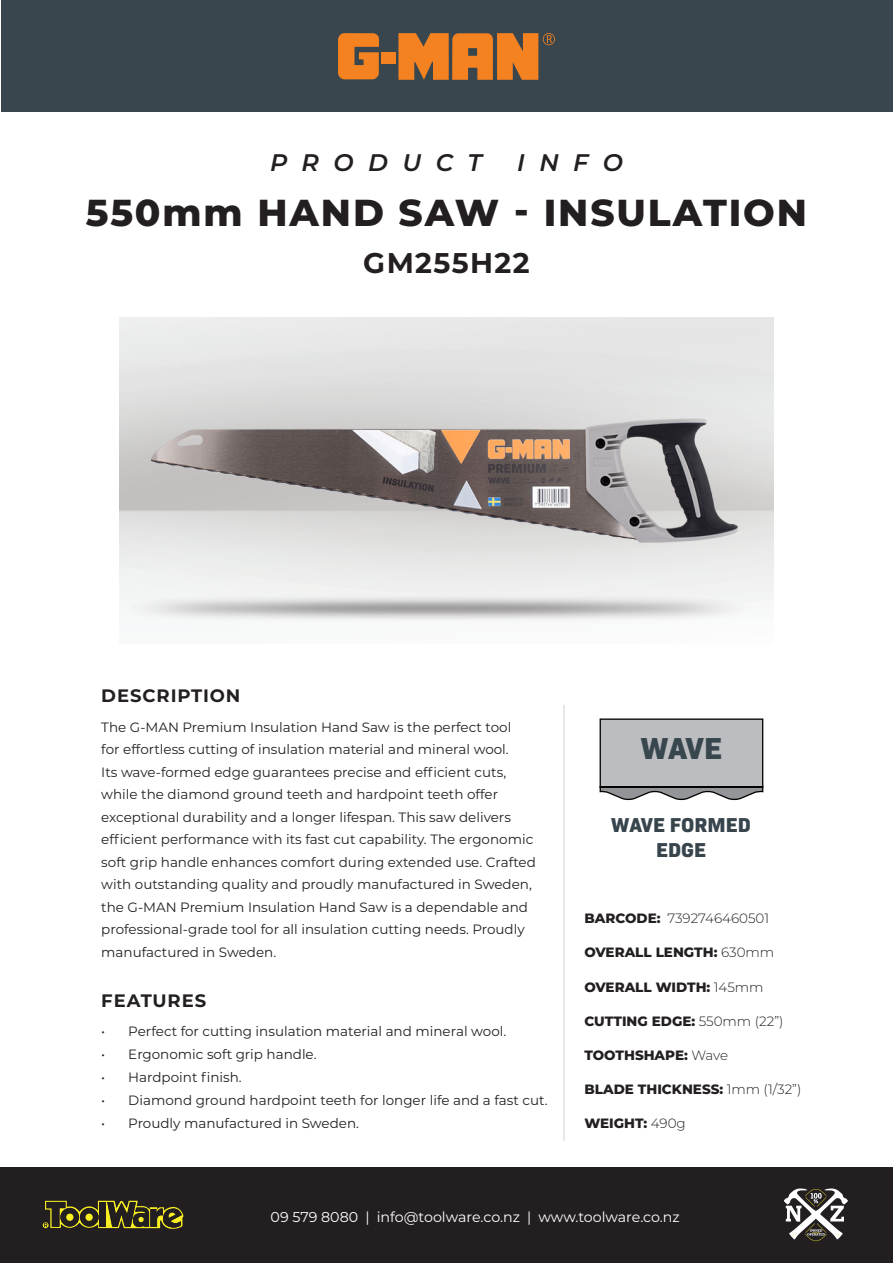
<style>
.page{position:relative;width:893px;height:1263px;background:#fff}
.page>*{position:absolute;margin:0;border:0;box-sizing:border-box;transform-origin:0 0}
.t1{font:800 37.5px "Montserrat";letter-spacing:.05em;color:#231f20}
.t2{font:800 30.9px "Bio Sans";color:#38464e}
.t3{font:700 28.5px "Montserrat";letter-spacing:.05em;color:#231f20}
.t4{font:italic 600 24px "Montserrat";letter-spacing:.6em;color:#231f20}
.t5{font:800 20.4px/24.6px "Bio Sans";color:#38454d;text-align:center}
.t6{font:700 18px "Montserrat";letter-spacing:.05em;color:#231f20}
.t7{font:14.25px "Montserrat";color:#fff}
.Body_Text{font:13.5px/22.5px "Montserrat";color:#231f20}
.Specifications{font:800 13.5px "Montserrat";color:#231f20}
.Specifications-2{font:300 13.5px "Montserrat";color:#231f20}
.s1{font-weight:800}
.s2{font-weight:300}
</style>
<div class="page">
<div style="left:1px;top:1px;width:891px;height:111px;background:#39464e"></div>
<svg style="left:338px;top:33px;width:41px;height:46px;background:#da7926"></svg>
<div style="left:381px;top:52px;width:15px;height:12px;background:#f58220"></div>
<svg style="left:398px;top:33px;width:157px;height:47px"></svg>
<div style="left:0;top:1167px;width:893px;height:96px;background:#231f20"></div>
<svg style="left:43px;top:1200px;width:141px;height:29px"></svg>
<svg style="left:784px;top:1188px;width:64px;height:53px"></svg>
<hr style="left:563px;top:705px;width:2px;height:436px;background:#e6e7e9">
<img style="left:132px;top:369px;width:625px;height:223px">
<svg style="left:599px;top:718px;width:165px;height:83px;background:#b2b3b5"></svg>
<p class="t4" style="left:270px;top:145px;width:213px">PRODUCT</p>
<p class="t4" style="left:517px;top:145px;width:107px">INFO</p>
<p class="t1" style="left:86px;top:185px;width:723px">550mm HAND SAW - INSULATION</p>
<p class="t3" style="left:363px;top:243px;width:168px">GM255H22</p>
<p class="t6" style="left:101px;top:682px;width:141px">DESCRIPTION</p>
<p class="Body_Text" style="left:101px;top:715px;width:436px">The G-MAN Premium Insulation Hand Saw is the perfect tool<br>for effortless cutting of insulation material and mineral wool.<br>Its wave-formed edge guarantees precise and efficient cuts, while the diamond ground teeth and hardpoint teeth offer exceptional durability and a longer lifespan. This saw delivers efficient performance with its fast cut capability. The ergonomic soft grip handle enhances comfort during extended use. Crafted with outstanding quality and proudly manufactured in Sweden, the G-MAN Premium Insulation Hand Saw is a dependable and professional-grade tool for all insulation cutting needs. Proudly manufactured in Sweden.</p>
<p class="t6" style="left:101px;top:987px;width:106px">FEATURES</p>
<p class="Body_Text" style="left:101px;top:1020px;width:406px">• Perfect for cutting insulation material and mineral wool.</p>
<p class="Body_Text" style="left:101px;top:1043px;width:217px">• Ergonomic soft grip handle.</p>
<p class="Body_Text" style="left:101px;top:1066px;width:142px">• Hardpoint finish.</p>
<p class="Body_Text" style="left:101px;top:1089px;width:448px">• Diamond ground hardpoint teeth for longer life and a fast cut.</p>
<p class="Body_Text" style="left:101px;top:1111px;width:259px">• Proudly manufactured in Sweden.</p>
<h2 class="t2" style="left:641px;top:724px;width:83px">WAVE</h2>
<h3 class="t5" style="left:611px;top:811px;width:141px">WAVE FORMED<br>EDGE</h3>
<p class="Specifications-2" style="left:584px;top:909px;width:186px"><span class="s1">BARCODE:</span> 7392746460501</p>
<p class="Specifications" style="left:584px;top:943px;width:191px">OVERALL LENGTH: <span class="s2">630mm</span></p>
<p class="Specifications" style="left:584px;top:977px;width:181px">OVERALL WIDTH: <span class="s2">145mm</span></p>
<p class="Specifications" style="left:584px;top:1011px;width:201px">CUTTING EDGE: <span class="s2">550mm (22”)</span></p>
<p class="Specifications" style="left:584px;top:1045px;width:145px">TOOTHSHAPE: <span class="s2">Wave</span></p>
<p class="Specifications" style="left:584px;top:1079px;width:218px">BLADE THICKNESS: <span class="s2">1mm (1/32”)</span></p>
<p class="Specifications" style="left:584px;top:1113px;width:103px">WEIGHT: <span class="s2">490g</span></p>
<p class="t7" style="left:271px;top:1207px;width:411px">09 579 8080 | info@toolware.co.nz | www.toolware.co.nz</p>
</div>
